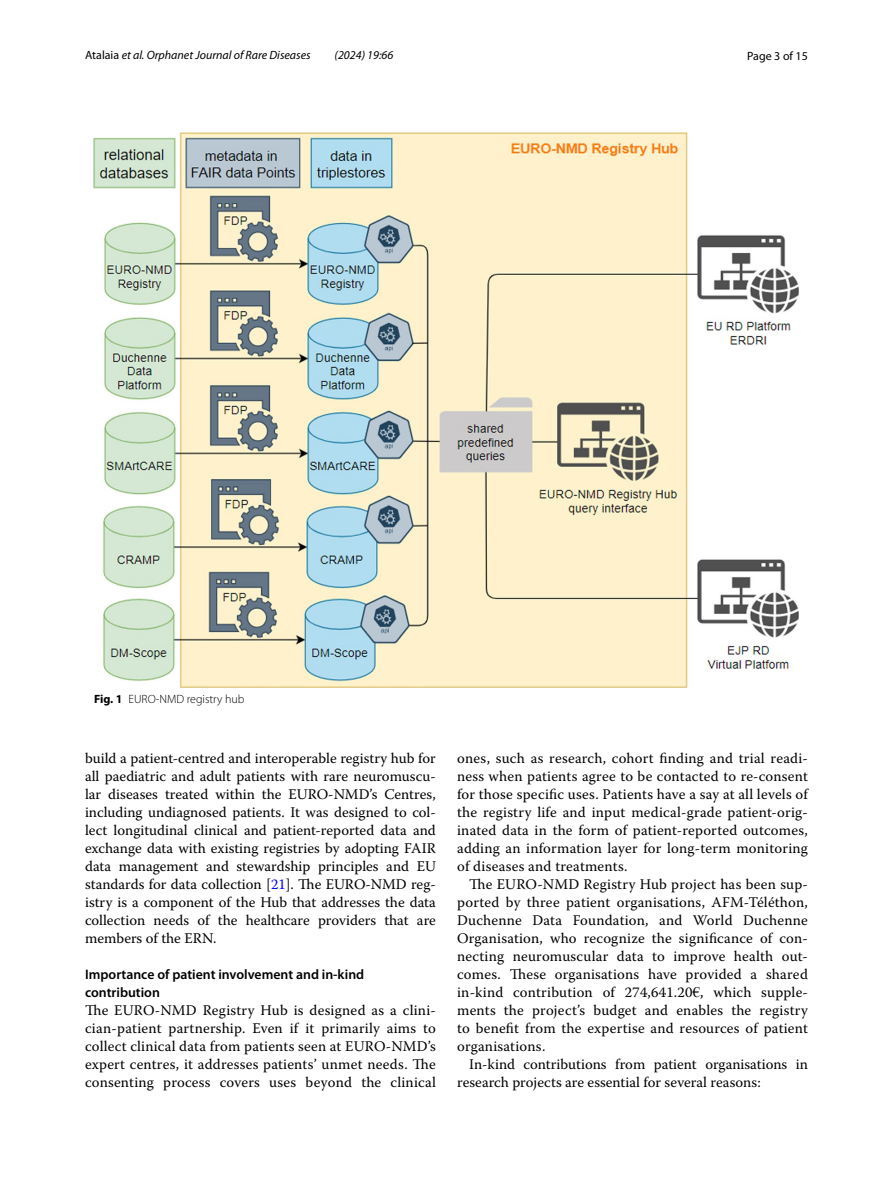
<style>
.page{position:relative;width:893px;height:1187px;background:#fff}
.page>*{position:absolute;margin:0;border:0;box-sizing:border-box;transform-origin:0 0}
.t1{font:14.7px/18px "Warnock Pro";letter-spacing:.01em;color:#000;text-align:justify}
.t2{font:600 13.8px/18px "Myriad Pro";color:#000}
.t3{font:italic 12px "Myriad Pro";color:#000}
.t4{font:300 12px "Myriad Pro";color:#000}
.t5{font:12px "Myriad Pro";color:#000}
.s1{font-style:normal}
.s2{font-weight:700}
.s3{color:#00f}
.s4{font-family:"Times New Roman"}
</style>
<div class="page">
<img style="left:94px;top:133px;width:705px;height:554px">
<p class="t3" style="left:85px;top:48px;width:227px"><span class="s1">Atalaia</span> et al. Orphanet Journal of Rare Diseases</p>
<p class="t3" style="left:335px;top:48px;width:60px">(2024) 19:66</p>
<p class="t5" style="left:747px;top:48px;width:62px">Page 3 of 15</p>
<p class="t4" style="left:94px;top:692px;width:152px"><span class="s2">Fig. 1</span> EURO-NMD registry hub</p>
<p class="t1" style="left:85px;top:748px;width:352px">build a patient-centred and interoperable registry hub for all paediatric and adult patients with rare neuromuscu&shy;lar diseases treated within the EURO-NMD’s Centres, including undiagnosed patients. It was designed to col&shy;lect longitudinal clinical and patient-reported data and exchange data with existing registries by adopting FAIR data management and stewardship principles and EU standards for data collection [<span class="s3">21</span>]. The EURO-NMD reg&shy;istry is a component of the Hub that addresses the data collection needs of the healthcare providers that are members of the ERN.</p>
<p class="t2" style="left:85px;top:964px;width:281px">Importance of patient involvement and in‑kind contribution</p>
<p class="t1" style="left:85px;top:1000px;width:352px">The EURO-NMD Registry Hub is designed as a clini&shy;cian-patient partnership. Even if it primarily aims to collect clinical data from patients seen at EURO-NMD’s expert centres, it addresses patients’ unmet needs. The consenting process covers uses beyond the clinical</p>
<p class="t1" style="left:457px;top:748px;width:352px">ones, such as research, cohort finding and trial readi&shy;ness when patients agree to be contacted to re-consent for those specific uses. Patients have a say at all levels of the registry life and input medical-grade patient-orig&shy;inated data in the form of patient-reported outcomes, adding an information layer for long-term monitoring of diseases and treatments.</p>
<p class="t1" style="left:457px;top:874px;width:352px;text-indent:12px">The EURO-NMD Registry Hub project has been sup&shy;ported by three patient organisations, AFM-Téléthon, Duchenne Data Foundation, and World Duchenne Organisation, who recognize the significance of con&shy;necting neuromuscular data to improve health out&shy;comes. These organisations have provided a shared in-kind contribution of 274,641.20<span class="s4">€</span>, which supple&shy;ments the project’s budget and enables the registry to benefit from the expertise and resources of patient organisations.</p>
<p class="t1" style="left:457px;top:1054px;width:352px;text-indent:12px">In-kind contributions from patient organisations in research projects are essential for several reasons:</p>
</div>
